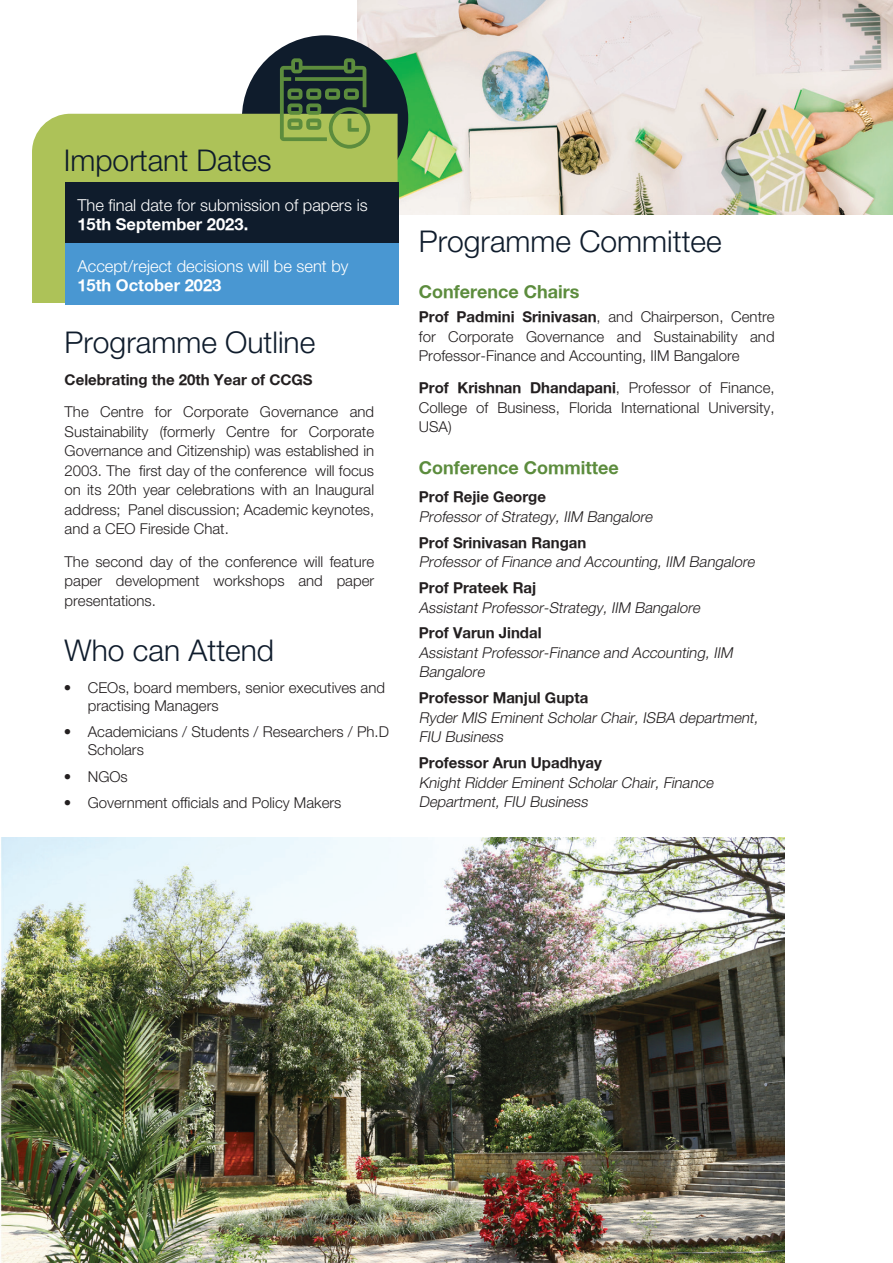
<style>
.page{position:relative;width:893px;height:1263px;background:#fff}
.page>*{position:absolute;margin:0;border:0;box-sizing:border-box;transform-origin:0 0}
.t1{font:300 30px "Helvetica Neue";color:#0f1c2c}
.t2{font:700 18px "Helvetica Neue";color:#5c8c3d}
.t3{font:300 16.5px "Helvetica Neue";color:#fff}
.t4{font:700 16.5px "Helvetica Neue";color:#fff}
.t5{font:300 15px/19.5px "Helvetica Neue";color:#231f20;text-align:justify}
.t6{font:italic 300 15px/19.5px "Helvetica Neue";color:#231f20}
.t7{font:700 15px "Helvetica Neue";color:#231f20}
.s1{font-weight:700}
</style>
<div class="page">
<img style="left:357px;top:0;width:536px;height:215px">
<div style="left:242px;top:35px;width:166px;height:167px;background:#0f1c2c;border-radius:50%"></div>
<div style="left:32px;top:114px;width:366px;height:189px;background:#adc258"></div>
<div style="left:65px;top:182px;width:333px;height:61px;background:#0f1c2c"></div>
<div style="left:65px;top:243px;width:333px;height:61px;background:#4997d2"></div>
<svg style="left:280px;top:58px;width:90px;height:91px"></svg>
<img style="left:0;top:838px;width:785px;height:425px">
<h1 class="t1" style="left:64px;top:142px;width:209px">Important Dates</h1>
<p class="t3" style="left:77px;top:195px;width:292px">The final date for submission of papers is</p>
<p class="t4" style="left:77px;top:214px;width:172px">15th September 2023.</p>
<p class="t3" style="left:77px;top:256px;width:273px">Accept/reject decisions will be sent by</p>
<p class="t4" style="left:77px;top:275px;width:145px">15th October 2023</p>
<h1 class="t1" style="left:65px;top:324px;width:252px">Programme Outline</h1>
<p class="t7" style="left:65px;top:371px;width:250px">Celebrating the 20th Year of CCGS</p>
<p class="t5" style="left:65px;top:402px;width:311px">The Centre for Corporate Governance and Sustainability (formerly Centre for Corporate Governance and Citizenship) was established in 2003. The first day of the conference will focus on its 20th year celebrations with an Inaugural address; Panel discussion; Academic keynotes, and a CEO Fireside Chat.</p>
<p class="t5" style="left:65px;top:551px;width:311px">The second day of the conference will feature paper development workshops and paper presentations.</p>
<h1 class="t1" style="left:65px;top:631px;width:211px">Who can Attend</h1>
<p class="t5" style="left:88px;top:678px;width:299px;line-height:18px;text-indent:-24px">• CEOs, board members, senior executives and practising Managers</p>
<p class="t5" style="left:88px;top:723px;width:303px;line-height:18px;text-indent:-24px">• Academicians / Students / Researchers / Ph.D<br>Scholars</p>
<p class="t5" style="left:64px;top:766px;width:66px">• NGOs</p>
<p class="t5" style="left:64px;top:793px;width:279px">• Government officials and Policy Makers</p>
<h1 class="t1" style="left:419px;top:223px;width:304px">Programme Committee</h1>
<p class="t2" style="left:419px;top:281px;width:162px">Conference Chairs</p>
<p class="t5" style="left:419px;top:307px;width:357px"><span class="s1">Prof Padmini Srinivasan</span>, and Chairperson, Centre for Corporate Governance and Sustainability and Professor-Finance and Accounting, IIM Bangalore</p>
<p class="t5" style="left:419px;top:378px;width:357px"><span class="s1">Prof Krishnan Dhandapani</span>, Professor of Finance, College of Business, Florida International University, USA)</p>
<p class="t2" style="left:419px;top:457px;width:201px">Conference Committee</p>
<p class="t7" style="left:419px;top:488px;width:129px">Prof Rejie George</p>
<p class="t6" style="left:419px;top:506px;width:238px">Professor of Strategy, IIM Bangalore</p>
<p class="t7" style="left:419px;top:533px;width:169px">Prof Srinivasan Rangan</p>
<p class="t6" style="left:419px;top:552px;width:340px">Professor of Finance and Accounting, IIM Bangalore</p>
<p class="t7" style="left:419px;top:578px;width:119px">Prof Prateek Raj</p>
<p class="t6" style="left:419px;top:597px;width:286px">Assistant Professor-Strategy, IIM Bangalore</p>
<p class="t7" style="left:419px;top:624px;width:124px">Prof Varun Jindal</p>
<p class="t6" style="left:419px;top:642px;width:318px">Assistant Professor-Finance and Accounting, IIM<br>Bangalore</p>
<p class="t7" style="left:419px;top:689px;width:171px">Professor Manjul Gupta</p>
<p class="t6" style="left:419px;top:707px;width:344px">Ryder MIS Eminent Scholar Chair, ISBA department,<br>FIU Business</p>
<p class="t7" style="left:419px;top:754px;width:185px">Professor Arun Upadhyay</p>
<p class="t6" style="left:419px;top:772px;width:299px">Knight Ridder Eminent Scholar Chair, Finance<br>Department, FIU Business</p>
</div>
